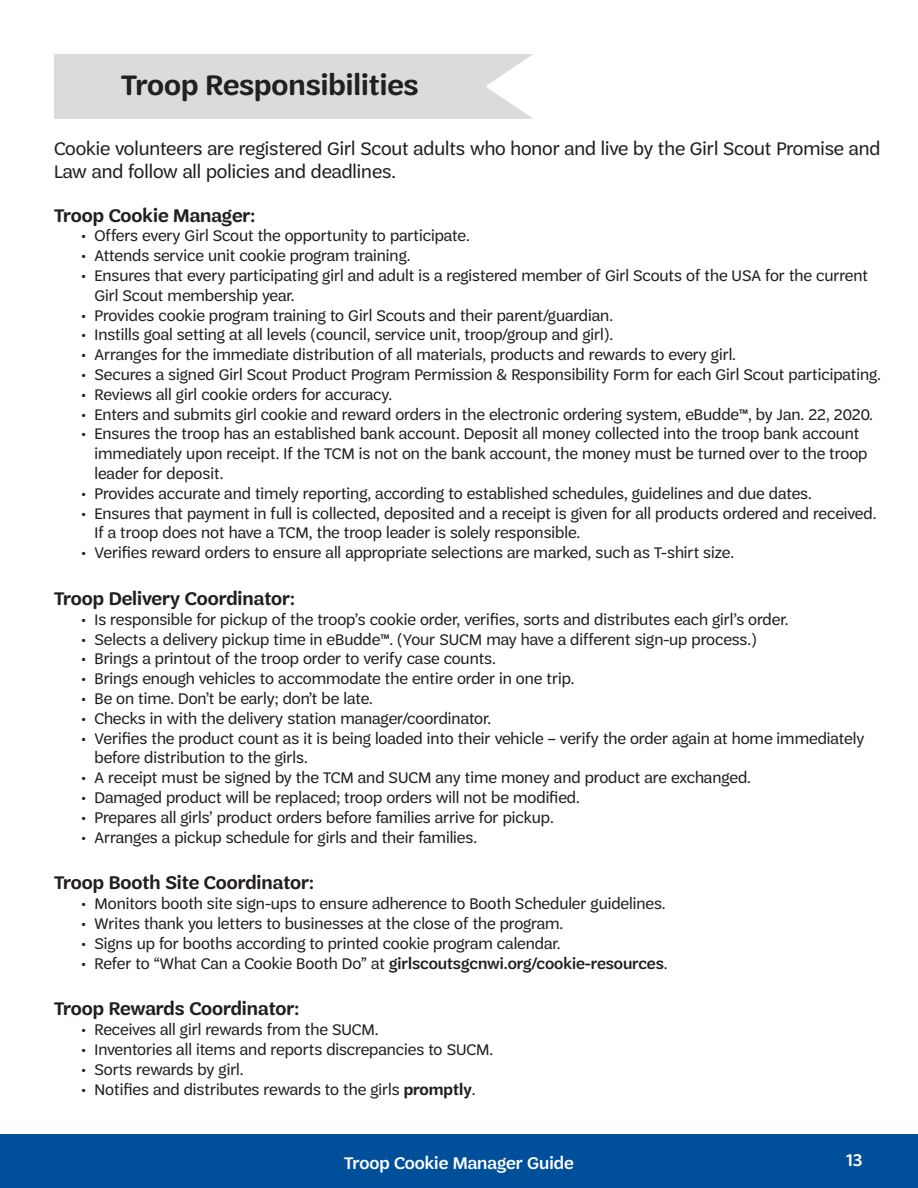
<style>
.page{position:relative;width:918px;height:1188px;background:#fff}
.page>*{position:absolute;margin:0;border:0;box-sizing:border-box;transform-origin:0 0}
.t1{font:600 30px "Trefoil Sans";color:#231f20}
.t2{font:19.5px/23.4px "Trefoil Sans";color:#231f20}
.t3{font:600 19.5px "Trefoil Sans";color:#231f20}
.t4{font:500 18px "Trefoil Sans";color:#fff}
.t5{font:16.5px/19.8px "Trefoil Sans";color:#231f20}
.t6{font:500 16.5px "Trefoil Sans";color:#231f20}
.s1{font-weight:400}
.s2{font-weight:600}
</style>
<div class="page">
<div style="left:0;top:1134px;width:918px;height:54px;background:#004f9a"></div>
<svg style="left:486px;top:54px;width:47px;height:65px"></svg>
<div style="left:54px;top:54px;width:432px;height:65px;background:#dadbdc"></div>
<h1 class="t1" style="left:121px;top:68px;width:299px">Troop Responsibilities</h1>
<p class="t2" style="left:54px;top:137px;width:828px">Cookie volunteers are registered Girl Scout adults who honor and live by the Girl Scout Promise and<br>Law and follow all policies and deadlines.</p>
<p class="t3" style="left:54px;top:204px;width:203px">Troop Cookie Manager:</p>
<p class="t5" style="left:81px;top:226px;width:390px">• Offers every Girl Scout the opportunity to participate.</p>
<p class="t5" style="left:81px;top:246px;width:331px">• Attends service unit cookie program training.</p>
<p class="t5" style="left:94px;top:266px;width:775px;text-indent:-13px">• Ensures that every participating girl and adult is a registered member of Girl Scouts of the USA for the current<br>Girl Scout membership year.</p>
<p class="t5" style="left:81px;top:305px;width:534px">• Provides cookie program training to Girl Scouts and their parent/guardian.</p>
<p class="t5" style="left:81px;top:325px;width:534px">• Instills goal setting at all levels (council, service unit, troop/group and girl).</p>
<p class="t5" style="left:81px;top:345px;width:657px">• Arranges for the immediate distribution of all materials, products and rewards to every girl.</p>
<p class="t5" style="left:81px;top:365px;width:802px">• Secures a signed Girl Scout Product Program Permission &amp; Responsibility Form for each Girl Scout participating.</p>
<p class="t5" style="left:81px;top:384px;width:313px">• Reviews all girl cookie orders for accuracy.</p>
<p class="t5" style="left:81px;top:404px;width:794px">• Enters and submits girl cookie and reward orders in the electronic ordering system, eBudde™, by Jan. 22, 2020.</p>
<p class="t5" style="left:94px;top:424px;width:774px;text-indent:-13px">• Ensures the troop has an established bank account. Deposit all money collected into the troop bank account immediately upon receipt. If the TCM is not on the bank account, the money must be turned over to the troop leader for deposit.</p>
<p class="t5" style="left:81px;top:483px;width:732px">• Provides accurate and timely reporting, according to established schedules, guidelines and due dates.</p>
<p class="t5" style="left:94px;top:503px;width:783px;text-indent:-13px">• Ensures that payment in full is collected, deposited and a receipt is given for all products ordered and received.<br>If a troop does not have a TCM, the troop leader is solely responsible.</p>
<p class="t5" style="left:81px;top:543px;width:655px">• Verifies reward orders to ensure all appropriate selections are marked, such as T-shirt size.</p>
<p class="t3" style="left:54px;top:588px;width:243px">Troop Delivery Coordinator:</p>
<p class="t5" style="left:81px;top:609px;width:709px">• Is responsible for pickup of the troop’s cookie order, verifies, sorts and distributes each girl’s order.</p>
<p class="t5" style="left:81px;top:629px;width:677px">• Selects a delivery pickup time in eBudde™. (Your SUCM may have a different sign-up process.)</p>
<p class="t5" style="left:81px;top:649px;width:416px">• Brings a printout of the troop order to verify case counts.</p>
<p class="t5" style="left:81px;top:669px;width:495px">• Brings enough vehicles to accommodate the entire order in one trip.</p>
<p class="t5" style="left:81px;top:689px;width:294px">• Be on time. Don’t be early; don’t be late.</p>
<p class="t5" style="left:81px;top:708px;width:412px">• Checks in with the delivery station manager/coordinator.</p>
<p class="t5" style="left:94px;top:728px;width:771px;text-indent:-13px">• Verifies the product count as it is being loaded into their vehicle – verify the order again at home immediately before distribution to the girls.</p>
<p class="t5" style="left:81px;top:768px;width:672px">• A receipt must be signed by the TCM and SUCM any time money and product are exchanged.</p>
<p class="t5" style="left:81px;top:788px;width:500px">• Damaged product will be replaced; troop orders will not be modified.</p>
<p class="t5" style="left:81px;top:807px;width:474px">• Prepares all girls’ product orders before families arrive for pickup.</p>
<p class="t5" style="left:81px;top:827px;width:398px">• Arranges a pickup schedule for girls and their families.</p>
<p class="t3" style="left:54px;top:872px;width:262px">Troop Booth Site Coordinator:</p>
<p class="t5" style="left:81px;top:894px;width:586px">• Monitors booth site sign-ups to ensure adherence to Booth Scheduler guidelines.</p>
<p class="t5" style="left:81px;top:914px;width:484px">• Writes thank you letters to businesses at the close of the program.</p>
<p class="t5" style="left:81px;top:933px;width:481px">• Signs up for booths according to printed cookie program calendar.</p>
<p class="t6" style="left:81px;top:954px;width:588px"><span class="s1">• Refer to “What Can a Cookie Booth Do” at</span> girlscoutsgcnwi.org/cookie-resources<span class="s1">.</span></p>
<p class="t3" style="left:54px;top:998px;width:247px">Troop Rewards Coordinator:</p>
<p class="t5" style="left:81px;top:1020px;width:299px">• Receives all girl rewards from the SUCM.</p>
<p class="t5" style="left:81px;top:1040px;width:414px">• Inventories all items and reports discrepancies to SUCM.</p>
<p class="t5" style="left:81px;top:1059px;width:164px">• Sorts rewards by girl.</p>
<p class="t5" style="left:81px;top:1079px;width:396px">• Notifies and distributes rewards to the girls <span class="s2">promptly</span>.</p>
<p class="t4" style="left:344px;top:1153px;width:231px">Troop Cookie Manager Guide</p>
<p class="t4" style="left:846px;top:1150px;width:18px">13</p>
</div>
